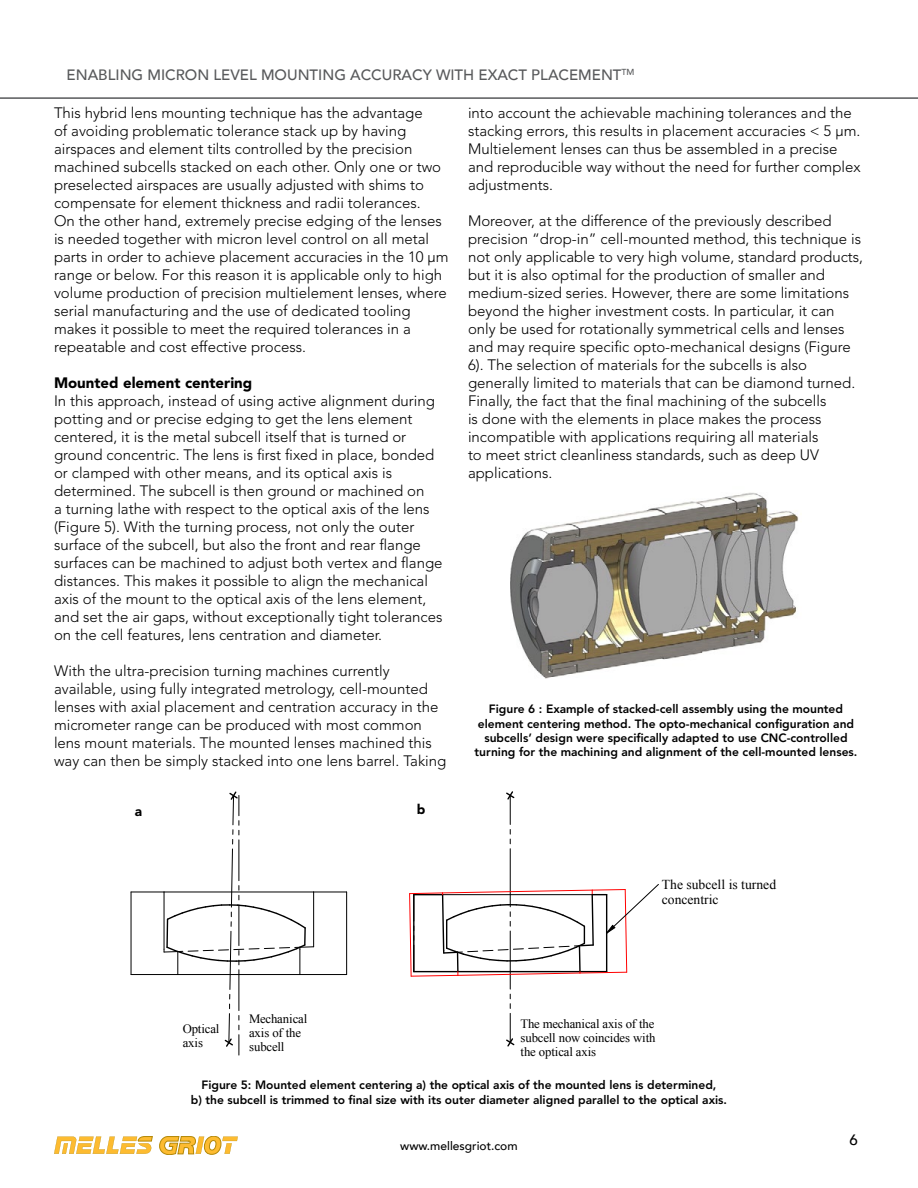
<style>
.page{position:relative;width:918px;height:1188px;background:#fff}
.page>*{position:absolute;margin:0;border:0;box-sizing:border-box;transform-origin:0 0}
.t1{font:300 15px/18px "Avenir LT Std";color:#000}
.t2{font:500 15px "Avenir";color:#58595b}
.t3{font:900 15px "Avenir LT Std";color:#000}
.t4{font:500 15px "Avenir";color:#000}
.t5{font:13.65px/14.4px "Times New Roman";color:#000}
.t6{font:900 13.65px "Avenir LT Std";color:#000}
.t7{font:12.75px/14px "Times New Roman";letter-spacing:-.015em;color:#000}
.t8{font:800 12px/14.4px "Avenir LT Std";color:#000;text-align:center}
.t9{font:500 12px "Avenir";color:#000}
</style>
<div class="page">
<svg style="left:54px;top:1136px;width:99px;height:18px"></svg>
<svg style="left:159px;top:1136px;width:79px;height:19px"></svg>
<hr style="left:0;top:97px;width:918px;height:2px;background:#58595b">
<hr style="left:300px;top:974px;width:47px;height:1px;background:#000">
<hr style="left:314px;top:892px;width:33px;height:1px;background:#000">
<hr style="left:131px;top:974px;width:47px;height:1px;background:#000">
<hr style="left:131px;top:892px;width:33px;height:1px;background:#000">
<hr style="left:131px;top:892px;width:1px;height:83px;background:#000">
<hr style="left:346px;top:892px;width:1px;height:83px;background:#000">
<hr style="left:510px;top:931px;width:1px;height:58px;background:#000">
<hr style="left:510px;top:849px;width:1px;height:58px;background:#000">
<svg style="left:163px;top:791px;width:152px;height:264px"></svg>
<svg style="left:506px;top:994px;width:9px;height:53px"></svg>
<svg style="left:506px;top:791px;width:9px;height:53px"></svg>
<svg style="left:409px;top:883px;width:250px;height:94px"></svg>
<img style="left:510px;top:492px;width:289px;height:187px">
<p class="t2" style="left:67px;top:62px;width:569px">ENABLING MICRON LEVEL MOUNTING ACCURACY WITH EXACT PLACEMENT<sup>TM</sup></p>
<p class="t1" style="left:54px;top:103px;width:396px">This hybrid lens mounting technique has the advantage<br>of avoiding problematic tolerance stack up by having airspaces and element tilts controlled by the precision machined subcells stacked on each other. Only one or two preselected airspaces are usually adjusted with shims to compensate for element thickness and radii tolerances.<br>On the other hand, extremely precise edging of the lenses is needed together with micron level control on all metal parts in order to achieve placement accuracies in the 10 µm range or below. For this reason it is applicable only to high volume production of precision multielement lenses, where serial manufacturing and the use of dedicated tooling makes it possible to meet the required tolerances in a repeatable and cost effective process.</p>
<p class="t3" style="left:54px;top:373px;width:200px">Mounted element centering</p>
<p class="t1" style="left:54px;top:391px;width:390px">In this approach, instead of using active alignment during potting and or precise edging to get the lens element centered, it is the metal subcell itself that is turned or ground concentric. The lens is first fixed in place, bonded or clamped with other means, and its optical axis is determined. The subcell is then ground or machined on<br>a turning lathe with respect to the optical axis of the lens (Figure 5). With the turning process, not only the outer surface of the subcell, but also the front and rear flange surfaces can be machined to adjust both vertex and flange distances. This makes it possible to align the mechanical axis of the mount to the optical axis of the lens element, and set the air gaps, without exceptionally tight tolerances on the cell features, lens centration and diameter.</p>
<p class="t1" style="left:54px;top:661px;width:394px">With the ultra-precision turning machines currently available, using fully integrated metrology, cell-mounted lenses with axial placement and centration accuracy in the micrometer range can be produced with most common lens mount materials. The mounted lenses machined this way can then be simply stacked into one lens barrel. Taking</p>
<p class="t6" style="left:135px;top:803px;width:9px">a</p>
<p class="t6" style="left:417px;top:800px;width:10px">b</p>
<p class="t1" style="left:468px;top:103px;width:394px">into account the achievable machining tolerances and the stacking errors, this results in placement accuracies &lt; 5 µm.<br>Multielement lenses can thus be assembled in a precise and reproducible way without the need for further complex adjustments.</p>
<p class="t1" style="left:468px;top:211px;width:397px">Moreover, at the difference of the previously described precision “drop-in” cell-mounted method, this technique is not only applicable to very high volume, standard products, but it is also optimal for the production of smaller and medium-sized series. However, there are some limitations beyond the higher investment costs. In particular, it can only be used for rotationally symmetrical cells and lenses and may require specific opto-mechanical designs (Figure 6). The selection of materials for the subcells is also generally limited to materials that can be diamond turned.<br>Finally, the fact that the final machining of the subcells<br>is done with the elements in place makes the process incompatible with applications requiring all materials<br>to meet strict cleanliness standards, such as deep UV applications.</p>
<p class="t8" style="left:475px;top:702px;width:384px">Figure 6 : Example of stacked-cell assembly using the mounted element centering method. The opto-mechanical configuration and subcells’ design were specifically adapted to use CNC-controlled turning for the machining and alignment of the cell-mounted lenses.</p>
<p class="t5" style="left:662px;top:877px;width:116px">The subcell is turned concentric</p>
<p class="t7" style="left:183px;top:1021px;width:38px">Optical axis</p>
<p class="t7" style="left:249px;top:1012px;width:60px">Mechanical axis of the subcell</p>
<p class="t7" style="left:521px;top:1016px;width:137px;text-align:justify">The mechanical axis of the subcell now coincides with the optical axis</p>
<p class="t8" style="left:191px;top:1078px;width:538px">Figure 5: Mounted element centering a) the optical axis of the mounted lens is determined,<br>b) the subcell is trimmed to final size with its outer diameter aligned parallel to the optical axis.</p>
<p class="t9" style="left:400px;top:1135px;width:119px">www.mellesgriot.com</p>
<p class="t4" style="left:850px;top:1127px;width:10px">6</p>
</div>
